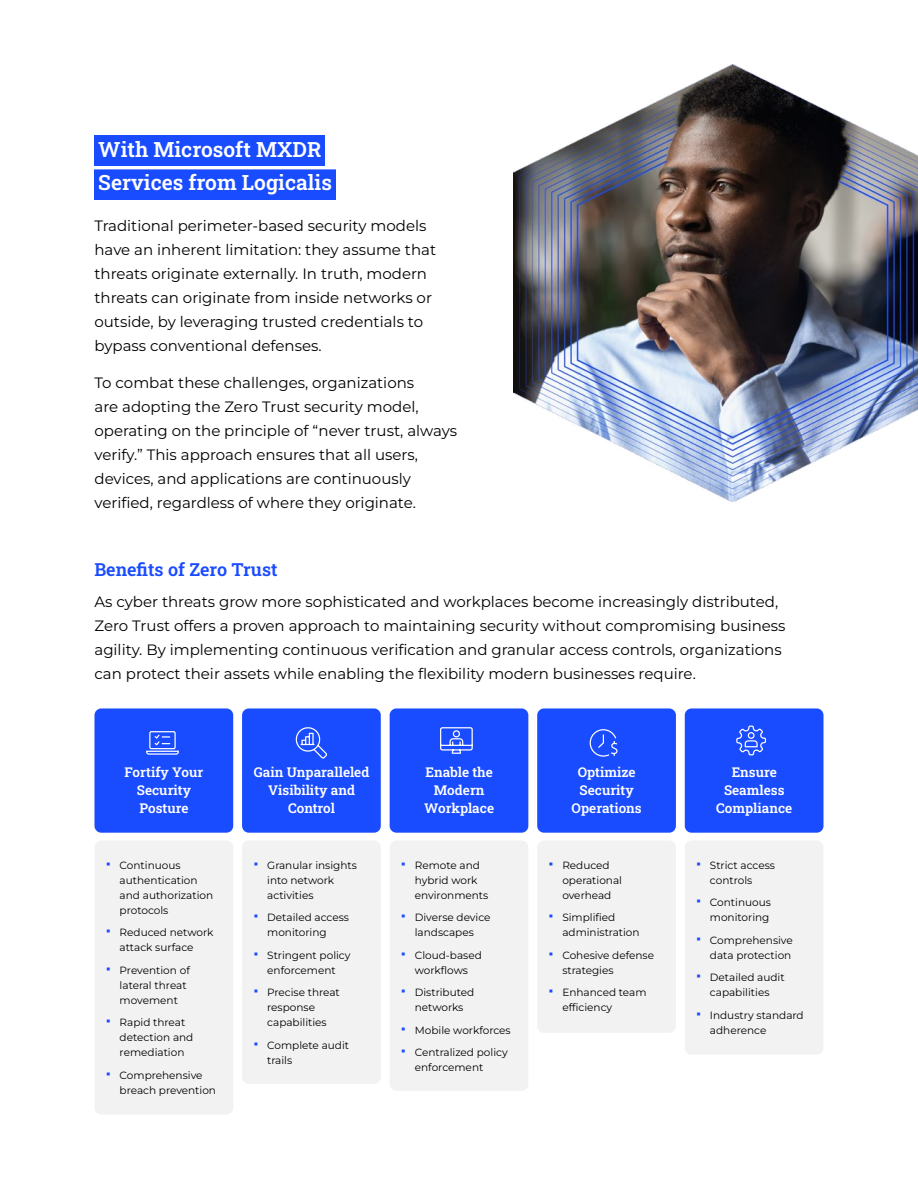
<style>
.page{position:relative;width:918px;height:1188px;background:#fff}
.page>*{position:absolute;margin:0;border:0;box-sizing:border-box;transform-origin:0 0}
.t1{font:600 21px/33px "Roboto Slab";color:#fff}
.t2{font:600 18px "Roboto Slab";color:#194bff}
.t3{font:100 15px/24px "Montserrat";color:#000}
.t4{font:600 13.5px/18px "Roboto Slab";color:#fff;text-align:center}
.t5{font:100 10.5px/15px "Montserrat";color:#000}
</style>
<div class="page">
<img style="left:513px;top:65px;width:405px;height:436px">
<div style="left:94px;top:708px;width:139px;height:125px;background:#194bff;border-radius:7px"></div>
<div style="left:242px;top:708px;width:139px;height:125px;background:#194bff;border-radius:7px"></div>
<div style="left:390px;top:708px;width:138px;height:125px;background:#194bff;border-radius:7px"></div>
<div style="left:537px;top:708px;width:139px;height:125px;background:#194bff;border-radius:7px"></div>
<div style="left:685px;top:708px;width:139px;height:125px;background:#194bff;border-radius:7px"></div>
<div style="left:94px;top:135px;width:231px;height:30px;background:#194bff"></div>
<div style="left:94px;top:170px;width:242px;height:30px;background:#194bff"></div>
<div style="left:94px;top:840px;width:139px;height:275px;background:#f2f2f2;border-radius:7px"></div>
<div style="left:242px;top:840px;width:139px;height:244px;background:#f2f2f2;border-radius:7px"></div>
<div style="left:390px;top:840px;width:138px;height:251px;background:#f2f2f2;border-radius:7px"></div>
<div style="left:537px;top:840px;width:139px;height:193px;background:#f2f2f2;border-radius:7px"></div>
<div style="left:685px;top:840px;width:139px;height:215px;background:#f2f2f2;border-radius:7px"></div>
<svg style="left:146px;top:731px;width:33px;height:24px"></svg>
<svg style="left:295px;top:727px;width:32px;height:32px"></svg>
<svg style="left:440px;top:727px;width:33px;height:27px"></svg>
<svg style="left:736px;top:708px;width:31px;height:48px"></svg>
<svg style="left:589px;top:729px;width:29px;height:28px"></svg>
<h1 class="t1" style="left:98px;top:133px;width:235px">With Microsoft MXDR<br>Services from Logicalis</h1>
<p class="t3" style="left:94px;top:213px;width:343px">Traditional perimeter-based security models have an inherent limitation: they assume that threats originate externally. In truth, modern threats can originate from inside networks or outside, by leveraging trusted credentials to bypass conventional defenses.</p>
<p class="t3" style="left:94px;top:370px;width:364px">To combat these challenges, organizations<br>are adopting the Zero Trust security model, operating on the principle of “never trust, always verify.” This approach ensures that all users, devices, and applications are continuously verified, regardless of where they originate.</p>
<p class="t2" style="left:94px;top:557px;width:185px">Benefits of Zero Trust</p>
<p class="t3" style="left:94px;top:589px;width:693px">As cyber threats grow more sophisticated and workplaces become increasingly distributed, Zero Trust offers a proven approach to maintaining security without compromising business agility. By implementing continuous verification and granular access controls, organizations can protect their assets while enabling the flexibility modern businesses require.</p>
<p class="t4" style="left:125px;top:763px;width:80px">Fortify Your<br>Security<br>Posture</p>
<p class="t4" style="left:254px;top:763px;width:117px">Gain Unparalleled<br>Visibility and<br>Control</p>
<p class="t4" style="left:424px;top:763px;width:71px">Enable the<br>Modern<br>Workplace</p>
<p class="t4" style="left:572px;top:763px;width:72px">Optimize<br>Security<br>Operations</p>
<p class="t4" style="left:716px;top:763px;width:77px">Ensure<br>Seamless<br>Compliance</p>
<p class="t5" style="left:120px;top:857px;width:95px;text-indent:-14px"><sup>■</sup> Continuous authentication and authorization protocols</p>
<p class="t5" style="left:120px;top:925px;width:95px;text-indent:-14px"><sup>■</sup> Reduced network attack surface</p>
<p class="t5" style="left:120px;top:962px;width:72px;text-indent:-14px"><sup>■</sup> Prevention of lateral threat movement</p>
<p class="t5" style="left:120px;top:1015px;width:75px;text-indent:-14px"><sup>■</sup> Rapid threat detection and remediation</p>
<p class="t5" style="left:120px;top:1067px;width:98px;text-indent:-14px"><sup>■</sup> Comprehensive breach prevention</p>
<p class="t5" style="left:267px;top:857px;width:91px;text-indent:-14px"><sup>■</sup> Granular insights into network activities</p>
<p class="t5" style="left:267px;top:910px;width:83px;text-indent:-14px"><sup>■</sup> Detailed access monitoring</p>
<p class="t5" style="left:254px;top:947px;width:98px;text-align:center"><sup>■</sup> Stringent policy enforcement</p>
<p class="t5" style="left:267px;top:985px;width:74px;text-indent:-14px"><sup>■</sup> Precise threat response capabilities</p>
<p class="t5" style="left:267px;top:1037px;width:83px;text-indent:-14px"><sup>■</sup> Complete audit trails</p>
<p class="t5" style="left:415px;top:857px;width:75px;text-indent:-14px"><sup>■</sup> Remote and hybrid work environments</p>
<p class="t5" style="left:401px;top:910px;width:91px;text-align:center"><sup>■</sup> Diverse device landscapes</p>
<p class="t5" style="left:401px;top:947px;width:82px;text-align:center"><sup>■</sup> Cloud-based workflows</p>
<p class="t5" style="left:401px;top:985px;width:75px;text-align:center"><sup>■</sup> Distributed networks</p>
<p class="t5" style="left:401px;top:1022px;width:111px"><sup>■</sup> Mobile workforces</p>
<p class="t5" style="left:415px;top:1045px;width:94px;text-indent:-14px"><sup>■</sup> Centralized policy enforcement</p>
<p class="t5" style="left:562px;top:857px;width:61px;text-indent:-14px"><sup>■</sup> Reduced operational overhead</p>
<p class="t5" style="left:562px;top:910px;width:79px;text-indent:-14px"><sup>■</sup> Simplified administration</p>
<p class="t5" style="left:562px;top:947px;width:93px;text-indent:-14px"><sup>■</sup> Cohesive defense strategies</p>
<p class="t5" style="left:562px;top:985px;width:86px;text-indent:-14px"><sup>■</sup> Enhanced team efficiency</p>
<p class="t5" style="left:710px;top:857px;width:67px;text-indent:-14px"><sup>■</sup> Strict access controls</p>
<p class="t5" style="left:696px;top:895px;width:76px;text-align:right"><sup>■</sup> Continuous monitoring</p>
<p class="t5" style="left:696px;top:932px;width:98px;text-align:right"><sup>■</sup> Comprehensive data protection</p>
<p class="t5" style="left:696px;top:970px;width:90px;text-align:center"><sup>■</sup> Detailed audit capabilities</p>
<p class="t5" style="left:710px;top:1007px;width:95px;text-indent:-14px"><sup>■</sup> Industry standard adherence</p>
</div>
